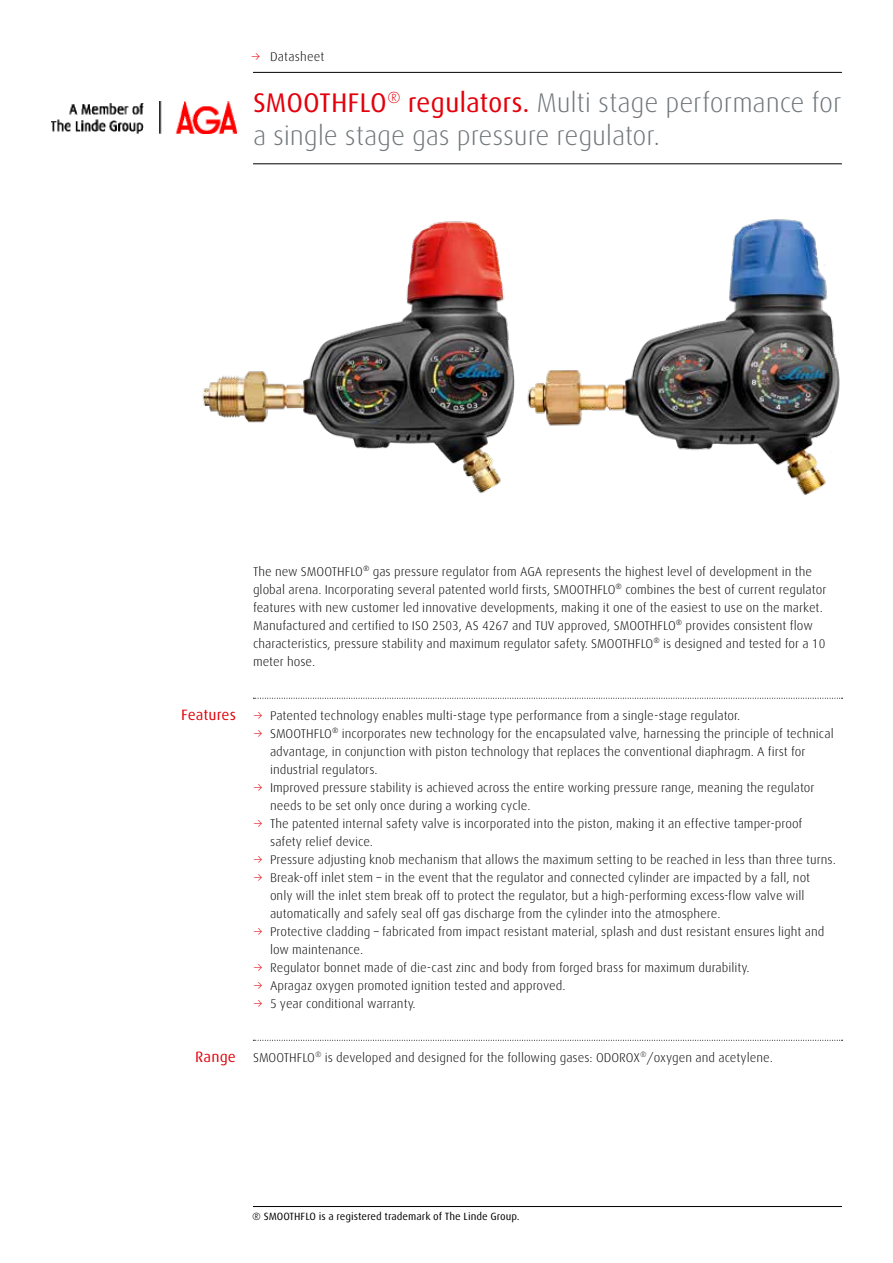
<style>
.page{position:relative;width:893px;height:1263px;background:#fff}
.page>*{position:absolute;margin:0;border:0;box-sizing:border-box;transform-origin:0 0}
.t1{font:300 27px/32.4px "Linde Dax Global";letter-spacing:-.01em;color:#70767a}
.t2{font:15px "Linde Dax Global";letter-spacing:.005em;color:#e3000b}
.t3{font:300 12.75px/18px "Linde Dax Global";color:#000}
.t4{font:10.5px "Linde Dax Global";color:#000}
.s1{color:#e3000b}
.s2{font-weight:400;color:#e3000b}
</style>
<div class="page">
<hr style="left:253px;top:1206px;width:589px;height:1px;background:#000">
<svg style="left:253px;top:698px;width:590px;height:1px"></svg>
<svg style="left:253px;top:1040px;width:590px;height:1px"></svg>
<hr style="left:253px;top:72px;width:589px;height:1px;background:#000">
<hr style="left:253px;top:163px;width:589px;height:1px;background:#000">
<img style="left:51px;top:101px;width:185px;height:33px">
<img style="left:527px;top:219px;width:313px;height:276px">
<img style="left:202px;top:221px;width:313px;height:273px">
<p class="t3" style="left:251px;top:48px;width:75px"><span class="s1">→</span> Datasheet</p>
<h1 class="t1" style="left:253px;top:87px;width:590px"><span class="s2">SMOOTHFLO</span><sup>®</sup> <span class="s2">regulators.</span> Multi stage performance for a single stage gas pressure regulator.</h1>
<p class="t2" style="left:181px;top:706px;width:56px">Features</p>
<p class="t2" style="left:195px;top:1048px;width:42px">Range</p>
<p class="t3" style="left:253px;top:563px;width:575px">The new SMOOTHFLO<sup>®</sup> gas pressure regulator from AGA represents the highest level of development in the global arena. Incorporating several patented world firsts, SMOOTHFLO<sup>®</sup> combines the best of current regulator features with new customer led innovative developments, making it one of the easiest to use on the market.<br>Manufactured and certified to ISO 2503, AS 4267 and TUV approved, SMOOTHFLO<sup>®</sup> provides consistent flow characteristics, pressure stability and maximum regulator safety. SMOOTHFLO<sup>®</sup> is designed and tested for a 10 meter hose.</p>
<p class="t3" style="left:253px;top:707px;width:489px"><span class="s1">→</span> Patented technology enables multi-stage type performance from a single-stage regulator.</p>
<p class="t3" style="left:270px;top:725px;width:565px;text-indent:-17px"><span class="s1">→</span> SMOOTHFLO<sup>®</sup> incorporates new technology for the encapsulated valve, harnessing the principle of technical advantage, in conjunction with piston technology that replaces the conventional diaphragm. A first for industrial regulators.</p>
<p class="t3" style="left:270px;top:779px;width:546px;text-indent:-17px"><span class="s1">→</span> Improved pressure stability is achieved across the entire working pressure range, meaning the regulator needs to be set only once during a working cycle.</p>
<p class="t3" style="left:270px;top:815px;width:534px;text-indent:-17px"><span class="s1">→</span> The patented internal safety valve is incorporated into the piston, making it an effective tamper-proof safety relief device.</p>
<p class="t3" style="left:253px;top:851px;width:584px"><span class="s1">→</span> Pressure adjusting knob mechanism that allows the maximum setting to be reached in less than three turns.</p>
<p class="t3" style="left:270px;top:869px;width:542px;text-indent:-17px"><span class="s1">→</span> Break-off inlet stem – in the event that the regulator and connected cylinder are impacted by a fall, not only will the inlet stem break off to protect the regulator, but a high-performing excess-flow valve will automatically and safely seal off gas discharge from the cylinder into the atmosphere.</p>
<p class="t3" style="left:270px;top:923px;width:556px;text-indent:-17px"><span class="s1">→</span> Protective cladding – fabricated from impact resistant material, splash and dust resistant ensures light and low maintenance.</p>
<p class="t3" style="left:253px;top:959px;width:498px"><span class="s1">→</span> Regulator bonnet made of die-cast zinc and body from forged brass for maximum durability.</p>
<p class="t3" style="left:253px;top:977px;width:314px"><span class="s1">→</span> Apragaz oxygen promoted ignition tested and approved.</p>
<p class="t3" style="left:253px;top:995px;width:164px"><span class="s1">→</span> 5 year conditional warranty.</p>
<p class="t3" style="left:253px;top:1049px;width:521px">SMOOTHFLO<sup>®</sup> is developed and designed for the following gases: ODOROX<sup>®</sup>/oxygen and acetylene.</p>
<p class="t4" style="left:252px;top:1210px;width:269px">® SMOOTHFLO is a registered trademark of The Linde Group.</p>
</div>
